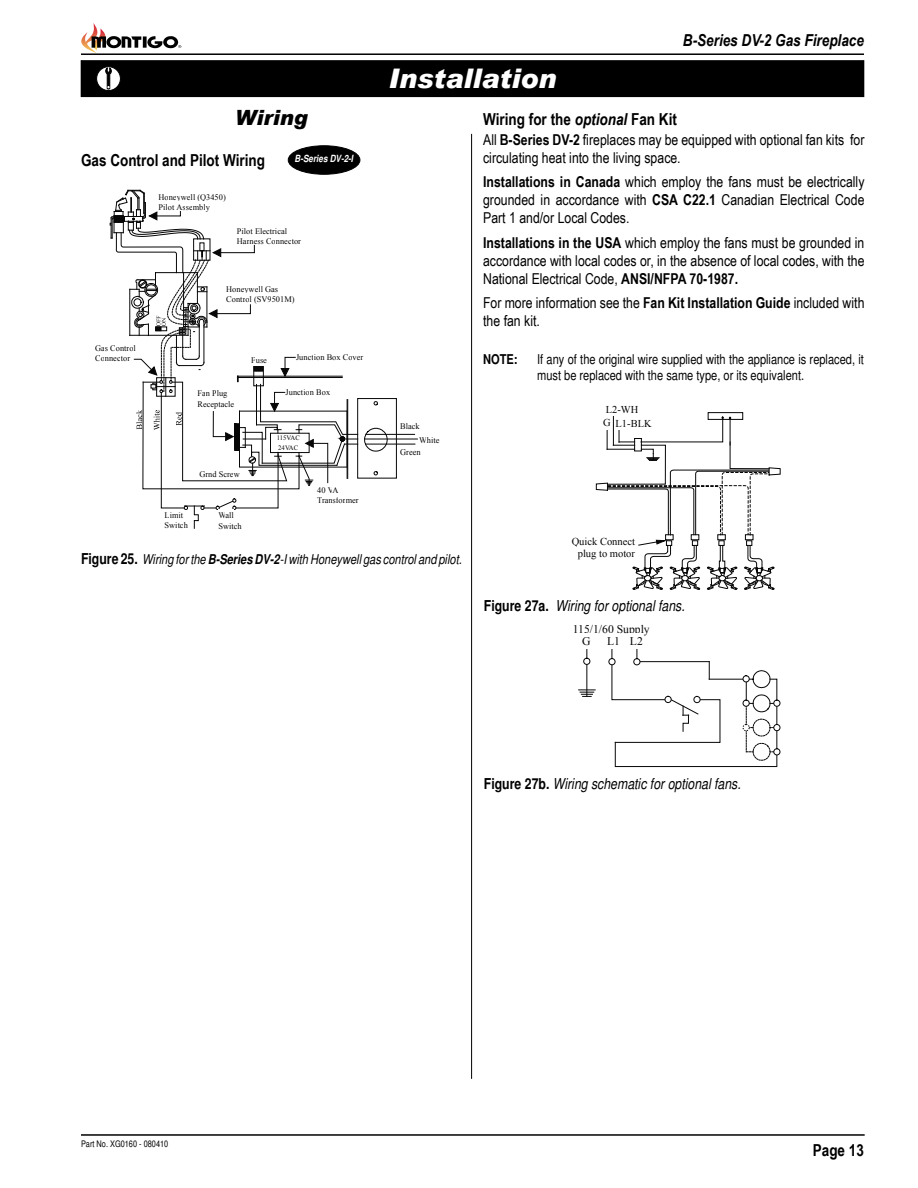
<style>
.page{position:relative;width:918px;height:1188px;background:#fff}
.page>*{position:absolute;margin:0;border:0;box-sizing:border-box;transform-origin:0 0}
.t1{font:italic 900 27px "Arial";color:#fff}
.t2{font:italic 900 21px "Arial";color:#000}
.t3{font:700 16.5px "Arial Narrow";color:#000}
.t4{font:italic 700 16.5px "Arial Narrow";color:#000}
.t5{font:15px/18px "Arial Narrow";color:#000}
.t6{font:italic condensed 15px "Helvetica";color:#000}
.t7{font:condensed 13.5px/16.2px "Helvetica";color:#000}
.t8{font:italic condensed 13.5px "Helvetica";color:#000}
.t9{font:700 condensed 13.5px "Helvetica";color:#000}
.t10{font:11.7px/11.7px "Times New Roman";color:#070707}
.t11{font:10.5px/14.1px "Times New Roman";color:#070707}
.t12{font:italic 700 condensed 9.9px "Helvetica";color:#fff}
.t13{font:condensed 9px "Helvetica";color:#000}
.t14{font:8.85px "Times New Roman";color:#070707;scale:.95 1}
.t15{font:8.4px/10.2px "Times New Roman";letter-spacing:.005em;color:#070707}
.t16{font:6.75px/10.9px "Times New Roman";color:#070707}
.s1{font-style:italic}
.s2{font-weight:700}
.s3{font-weight:700;font-style:normal;font-size:15px}
.s4{font-weight:700;font-style:normal}
</style>
<div class="page">
<hr style="left:471px;top:134px;width:1px;height:945px;background:#000">
<hr style="left:81px;top:1134px;width:784px;height:2px;background:#000">
<hr style="left:81px;top:53px;width:783px;height:2px;background:#000">
<svg style="left:143px;top:36px;width:4px;height:12px"></svg>
<svg style="left:81px;top:23px;width:60px;height:30px"></svg>
<svg style="left:147px;top:36px;width:34px;height:13px"></svg>
<div style="left:81px;top:61px;width:783px;height:36px;background:#000"></div>
<div style="left:81px;top:60px;width:783px;height:37px;border:1px solid #000"></div>
<div style="left:97px;top:67px;width:23px;height:24px;background:#fff;border-radius:50%"></div>
<div style="left:96px;top:66px;width:25px;height:25px;border:1px solid #000;border-radius:50%"></div>
<svg style="left:105px;top:67px;width:7px;height:22px"></svg>
<div style="left:288px;top:146px;width:72px;height:28px;background:#000;border-radius:50%"></div>
<div style="left:288px;top:146px;width:72px;height:28px;border:1px solid #000;border-radius:50%"></div>
<div style="left:357px;top:398px;width:40px;height:80px;border:1px solid #070707"></div>
<hr style="left:366px;top:444px;width:49px;height:1px;background:#070707">
<hr style="left:365px;top:439px;width:52px;height:1px;background:#070707">
<hr style="left:366px;top:434px;width:49px;height:1px;background:#070707">
<svg style="left:109px;top:189px;width:279px;height:340px"></svg>
<svg style="left:579px;top:690px;width:16px;height:7px"></svg>
<hr style="left:587px;top:665px;width:1px;height:31px;background:#070707">
<svg style="left:583px;top:649px;width:8px;height:16px"></svg>
<svg style="left:608px;top:649px;width:173px;height:118px"></svg>
<div style="left:708px;top:412px;width:35px;height:8px;border:1px solid #070707"></div>
<svg style="left:596px;top:416px;width:185px;height:174px"></svg>
<h2 class="t2" style="left:235px;top:104px;width:74px">Wiring</h2>
<p class="t3" style="left:81px;top:147px;width:186px">Gas Control and Pilot Wiring</p>
<p class="t12" style="left:295px;top:153px;width:60px">B-Series DV-2-I</p>
<p class="t15" style="left:158px;top:192px;width:69px">Honeywell (Q3450)<br>Pilot Assembly</p>
<p class="t15" style="left:237px;top:226px;width:66px">Pilot Electrical<br>Harness Connector</p>
<p class="t15" style="left:95px;top:343px;width:42px">Gas Control<br>Connector</p>
<p class="t15" style="left:226px;top:284px;width:70px">Honeywell Gas<br>Control (SV9501M)</p>
<p class="t15" style="left:251px;top:355px;width:17px">Fuse</p>
<p class="t15" style="left:296px;top:352px;width:69px">Junction Box Cover</p>
<p class="t15" style="left:197px;top:387px;width:38px;line-height:11.4px">Fan Plug<br>Receptacle</p>
<p class="t15" style="left:286px;top:387px;width:46px">Junction Box</p>
<p class="t15" style="left:200px;top:469px;width:42px">Grnd Screw</p>
<p class="t15" style="left:165px;top:510px;width:25px">Limit<br>Switch</p>
<p class="t15" style="left:218px;top:510px;width:25px">Wall<br>Switch</p>
<p class="t16" style="left:277px;top:432px;width:25px">115VAC<br>24VAC</p>
<p class="t15" style="left:317px;top:485px;width:43px">40 VA<br>Transformer</p>
<h1 class="t1" style="left:389px;top:62px;width:169px">Installation</h1>
<p class="t4" style="left:683px;top:28px;width:183px">B-Series DV-2 Gas Fireplace</p>
<p class="t15" style="left:400px;top:421px;width:21px">Black</p>
<p class="t14" style="left:400px;top:446px;width:23px">Green</p>
<p class="t15" style="left:419px;top:435px;width:22px">White</p>
<p class="t3" style="left:483px;top:106px;width:195px">Wiring for the <span class="s1">optional</span> Fan Kit</p>
<p class="t5" style="left:483px;top:130px;width:383px">All <span class="s2">B-Series DV-2</span> fireplaces may be equipped with optional fan kits for circulating heat into the living space.</p>
<p class="t5" style="left:483px;top:173px;width:383px;text-align:justify"><span class="s2">Installations in Canada</span> which employ the fans must be electrically grounded in accordance with <span class="s2">CSA C22.1</span> Canadian Electrical Code Part 1 and/or Local Codes.</p>
<p class="t5" style="left:483px;top:233px;width:383px;text-align:justify"><span class="s2">Installations in the USA</span> which employ the fans must be grounded in accordance with local codes or, in the absence of local codes, with the National Electrical Code, <span class="s2">ANSI/NFPA 70-1987.</span></p>
<p class="t5" style="left:483px;top:293px;width:383px">For more information see the <span class="s2">Fan Kit Installation Guide</span> included with the fan kit.</p>
<p class="t9" style="left:483px;top:351px;width:36px">NOTE:</p>
<p class="t7" style="left:537px;top:351px;width:328px">If any of the original wire supplied with the appliance is replaced, it must be replaced with the same type, or its equivalent.</p>
<p class="t11" style="left:616px;top:402px;width:38px;text-indent:-10px">L2-WH<br>L1-BLK</p>
<p class="t11" style="left:603px;top:416px;width:9px">G</p>
<p class="t8" style="left:81px;top:551px;width:382px"><span class="s3">Figure 25.</span> Wiring for the <span class="s2">B-Series DV-2</span>-I with Honeywell gas control and pilot.</p>
<p class="t11" style="left:572px;top:535px;width:65px;line-height:11.9px;text-align:center">Quick Connect plug to motor</p>
<p class="t6" style="left:484px;top:597px;width:203px"><span class="s4">Figure 27a.</span> Wiring for optional fans.</p>
<p class="t10" style="left:582px;top:624px;width:69px;text-indent:-9px">115/1/60 Supply<br>G</p>
<p class="t10" style="left:607px;top:635px;width:37px">L1 L2</p>
<p class="t6" style="left:484px;top:775px;width:259px"><span class="s4">Figure 27b.</span> Wiring schematic for optional fans.</p>
<p class="t13" style="left:81px;top:1139px;width:89px">Part No. XG0160 - 080410</p>
<p class="t3" style="left:813px;top:1137px;width:53px">Page 13</p>
</div>
